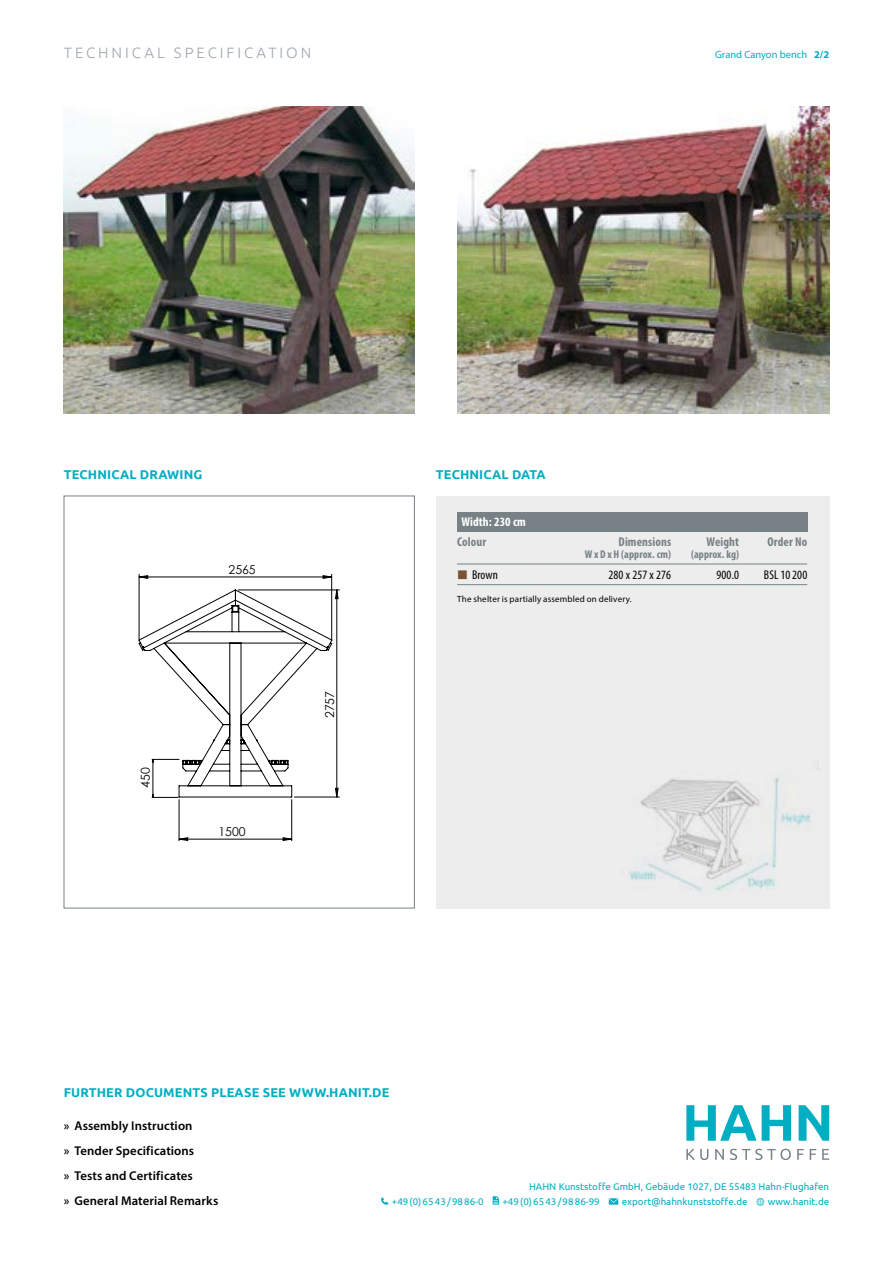
<style>
.page{position:relative;width:893px;height:1263px;background:#fff}
.page>*{position:absolute;margin:0;border:0;box-sizing:border-box;transform-origin:0 0}
.t1{font:300 15px "Ubuntu";letter-spacing:.2em;color:#a0a8ad}
.t2{font:600 12.75px/24.8px "Myriad Pro";letter-spacing:.01em;color:#000}
.t3{font:700 12.75px "Ubuntu";letter-spacing:.01em;color:#00aec3}
.t4{font:condensed 12.75px "Myriad Pro";letter-spacing:.01em;color:#000}
.t5{font:700 condensed 12.75px "Myriad Pro";letter-spacing:.01em;color:#778186}
.t6{font:700 condensed 12.75px "Myriad Pro";letter-spacing:.01em;color:#fff}
.t7{font:12.3px "Century Gothic";color:#020203}
.t8{font:700 condensed 11.25px "Myriad Pro";letter-spacing:.01em;color:#778186}
.t9{font:10.5px "Myriad Pro";color:#00aec3}
.t10{font:9.75px "Ubuntu";color:#00aec3}
.t11{font:9px "Myriad Pro";letter-spacing:.02em;color:#000}
.s1{font-weight:700}
.s2{font-family:"Cambria";font-stretch:normal;color:#785337}
</style>
<div class="page">
<div style="left:436px;top:496px;width:393px;height:412px;background:#ededed"></div>
<img style="left:629px;top:769px;width:191px;height:123px">
<hr style="left:179px;top:800px;width:1px;height:40px;background:#020203">
<hr style="left:291px;top:800px;width:1px;height:40px;background:#020203">
<hr style="left:139px;top:574px;width:1px;height:67px;background:#020203">
<hr style="left:331px;top:574px;width:1px;height:67px;background:#020203">
<svg style="left:178px;top:837px;width:114px;height:4px"></svg>
<svg style="left:139px;top:575px;width:193px;height:4px"></svg>
<svg style="left:139px;top:589px;width:200px;height:209px"></svg>
<img style="left:64px;top:106px;width:351px;height:307px">
<div style="left:457px;top:512px;width:350px;height:19px;background:#778186"></div>
<svg style="left:457px;top:564px;width:15px;height:1px"></svg>
<hr style="left:472px;top:564px;width:68px;height:1px;background:#778186">
<hr style="left:540px;top:564px;width:131px;height:1px;background:#778186">
<hr style="left:671px;top:564px;width:68px;height:1px;background:#778186">
<hr style="left:739px;top:564px;width:68px;height:1px;background:#778186">
<svg style="left:457px;top:584px;width:15px;height:1px"></svg>
<hr style="left:472px;top:584px;width:68px;height:1px;background:#778186">
<hr style="left:540px;top:584px;width:131px;height:1px;background:#778186">
<hr style="left:671px;top:584px;width:68px;height:1px;background:#778186">
<hr style="left:739px;top:584px;width:68px;height:1px;background:#778186">
<img style="left:457px;top:106px;width:372px;height:307px">
<svg style="left:381px;top:1197px;width:7px;height:8px"></svg>
<svg style="left:493px;top:1196px;width:6px;height:9px"></svg>
<svg style="left:609px;top:1198px;width:9px;height:7px"></svg>
<svg style="left:756px;top:1198px;width:8px;height:8px"></svg>
<svg style="left:762px;top:1105px;width:29px;height:36px"></svg>
<svg style="left:799px;top:1105px;width:30px;height:36px"></svg>
<svg style="left:686px;top:1149px;width:143px;height:11px"></svg>
<svg style="left:686px;top:1105px;width:70px;height:36px"></svg>
<h1 class="t1" style="left:64px;top:44px;width:249px">TECHNICAL SPECIFICATION</h1>
<p class="t9" style="left:715px;top:48px;width:116px">Grand Canyon bench <span class="s1">2/2</span></p>
<h2 class="t3" style="left:64px;top:467px;width:140px">TECHNICAL DRAWING</h2>
<h2 class="t3" style="left:436px;top:467px;width:111px">TECHNICAL DATA</h2>
<h2 class="t6" style="left:461px;top:514px;width:66px">Width: 230 cm</h2>
<h2 class="t5" style="left:457px;top:534px;width:30px">Colour</h2>
<h2 class="t5" style="left:618px;top:534px;width:54px">Dimensions</h2>
<p class="t8" style="left:585px;top:547px;width:88px">Wx D x H (approx. cm)</p>
<h2 class="t5" style="left:706px;top:534px;width:34px">Weight</h2>
<p class="t8" style="left:691px;top:547px;width:50px">(approx. kg)</p>
<h2 class="t5" style="left:768px;top:534px;width:41px">Order No</h2>
<p class="t7" style="left:137px;top:788px;width:22px;rotate:-90deg">450</p>
<p class="t7" style="left:229px;top:561px;width:29px">2565</p>
<p class="t7" style="left:219px;top:823px;width:29px">1500</p>
<p class="t7" style="left:321px;top:718px;width:29px;rotate:-90deg">2757</p>
<h2 class="t4" style="left:457px;top:567px;width:42px"><span class="s2">■</span> Brown</h2>
<h2 class="t4" style="left:608px;top:567px;width:64px">280 x 257 x 276</h2>
<h2 class="t4" style="left:717px;top:567px;width:24px">900.0</h2>
<h2 class="t4" style="left:764px;top:567px;width:45px">BSL 10 200</h2>
<p class="t11" style="left:457px;top:594px;width:176px">The shelter is partially assembled on delivery.</p>
<h2 class="t3" style="left:64px;top:1085px;width:327px">FURTHER DOCUMENTS PLEASE SEE WWW.HANIT.DE</h2>
<h2 class="t2" style="left:64px;top:1113px;width:156px">» Assembly Instruction<br>» Tender Specifications<br>» Tests and Certificates<br>» General Material Remarks</h2>
<p class="t10" style="left:529px;top:1180px;width:302px">HAHN Kunststoffe GmbH, Gebäude 1027, DE 55483 Hahn-Flughafen</p>
<p class="t10" style="left:392px;top:1195px;width:93px">+49(0)6543/9886-0</p>
<p class="t10" style="left:502px;top:1195px;width:99px">+49(0)6543/9886-99</p>
<p class="t10" style="left:622px;top:1195px;width:127px">export@hahnkunststoffe.de</p>
<p class="t10" style="left:768px;top:1195px;width:63px">www.hanit.de</p>
</div>
